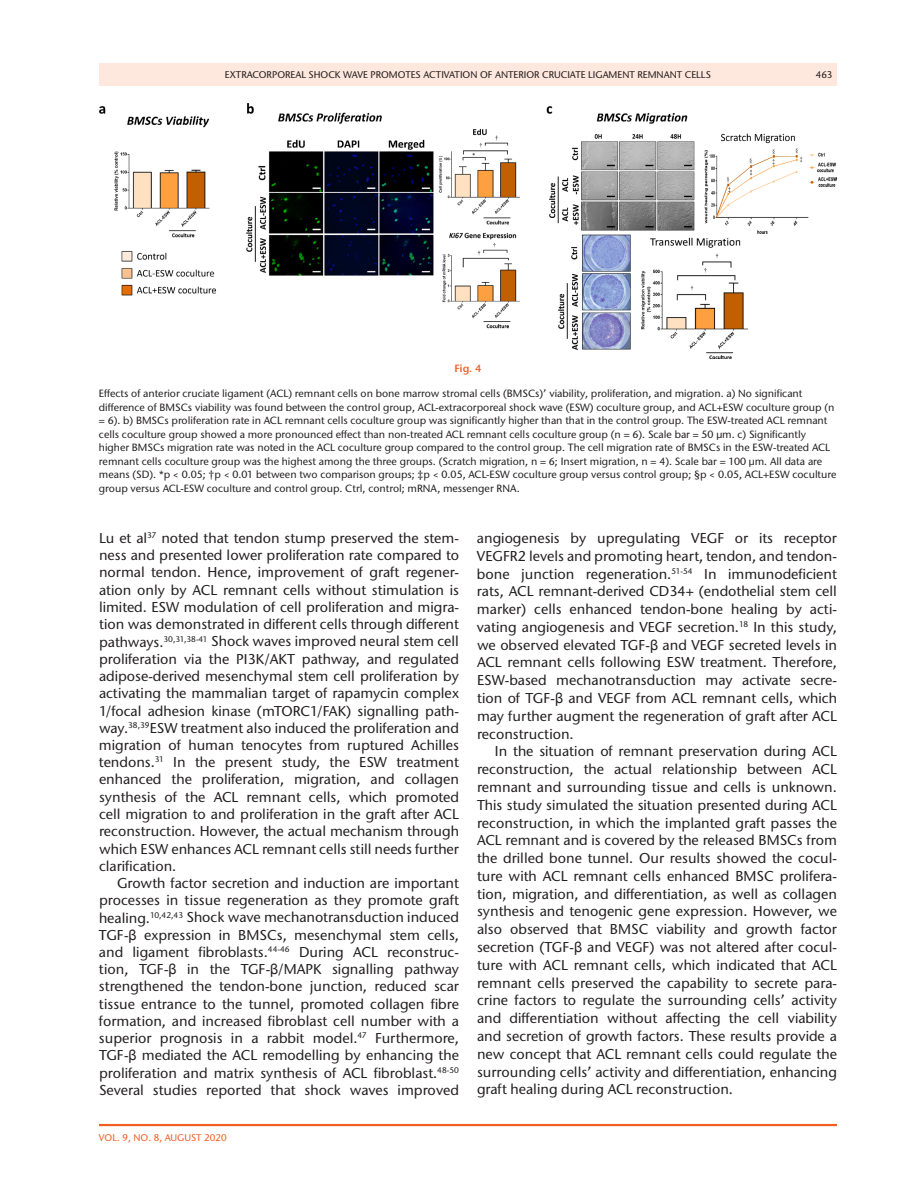
<style>
.page{position:relative;width:918px;height:1188px;background:#fff}
.page>*{position:absolute;margin:0;border:0;box-sizing:border-box;transform-origin:0 0}
.t1{font:500 14.25px/17.2px "Stone Sans ITC Pro";color:#231f20;text-align:justify}
.t2{font:500 10.5px/13.5px "Stone Sans ITC Pro";color:#231f20}
.t3{font:600 10.5px "Stone Sans ITC Pro";color:#f15f23}
.t4{font:500 9.75px "Stone Sans ITC Pro";color:#231f20}
.t5{font:500 9.75px "Stone Sans ITC Pro";color:#f15f23}
.s1{font-family:"Arial Unicode MS";font-weight:400}
</style>
<div class="page">
<hr style="left:99px;top:1124px;width:738px;height:2px;background:#f15f23">
<div style="left:99px;top:63px;width:738px;height:23px;background:#fee7dc"></div>
<img style="left:99px;top:104px;width:738px;height:254px">
<p class="t4" style="left:225px;top:68px;width:488px">EXTRACORPOREAL SHOCK WAVE PROMOTES ACTIVATION OF ANTERIOR CRUCIATE LIGAMENT REMNANT CELLS</p>
<p class="t4" style="left:816px;top:68px;width:18px">463</p>
<p class="t3" style="left:454px;top:362px;width:29px">Fig. 4</p>
<p class="t2" style="left:99px;top:387px;width:739px">Effects of anterior cruciate ligament (ACL) remnant cells on bone marrow stromal cells (BMSCs)’ viability, proliferation, and migration. a) No significant difference of BMSCs viability was found between the control group, ACL-extracorporeal shock wave (ESW) coculture group, and ACL+ESW coculture group (n = 6). b) BMSCs proliferation rate in ACL remnant cells coculture group was significantly higher than that in the control group. The ESW-treated ACL remnant cells coculture group showed a more pronounced effect than non-treated ACL remnant cells coculture group (n = 6). Scale bar = 50 μm. c) Significantly higher BMSCs migration rate was noted in the ACL coculture group compared to the control group. The cell migration rate of BMSCs in the ESW-treated ACL remnant cells coculture group was the highest among the three groups. (Scratch migration, n = 6; Insert migration, n = 4). Scale bar = 100 μm. All data are means (SD). *p &lt; 0.05; †p &lt; 0.01 between two comparison groups; ‡p &lt; 0.05, ACL-ESW coculture group versus control group; §p &lt; 0.05, ACL+ESW coculture group versus ACL-ESW coculture and control group. Ctrl, control; mRNA, messenger RNA.</p>
<p class="t1" style="left:99px;top:529px;width:362px">Lu et al<sup>37</sup> noted that tendon stump preserved the stem&shy;ness and presented lower proliferation rate compared to normal tendon. Hence, improvement of graft regener&shy;ation only by ACL remnant cells without stimulation is limited. ESW modulation of cell proliferation and migra&shy;tion was demonstrated in different cells through different pathways.<sup>30,31,38-41</sup> Shock waves improved neural stem cell proliferation via the PI3K/AKT pathway, and regulated adipose-derived mesenchymal stem cell proliferation by activating the mammalian target of rapamycin complex 1/focal adhesion kinase (mTORC1/FAK) signalling path&shy;way.<sup>38,39</sup>ESW treatment also induced the proliferation and migration of human tenocytes from ruptured Achilles tendons.<sup>31</sup> In the present study, the ESW treatment enhanced the proliferation, migration, and collagen synthesis of the ACL remnant cells, which promoted cell migration to and proliferation in the graft after ACL reconstruction. However, the actual mechanism through which ESW enhances ACL remnant cells still needs further clarification.</p>
<p class="t1" style="left:99px;top:874px;width:362px;text-indent:18px">Growth factor secretion and induction are important processes in tissue regeneration as they promote graft healing.<sup>10,42,43</sup> Shock wave mechanotransduction induced TGF-<span class="s1">β</span> expression in BMSCs, mesenchymal stem cells, and ligament fibroblasts.<sup>44-46</sup> During ACL reconstruc&shy;tion, TGF-<span class="s1">β</span> in the TGF-<span class="s1">β</span>/MAPK signalling pathway strengthened the tendon-bone junction, reduced scar tissue entrance to the tunnel, promoted collagen fibre formation, and increased fibroblast cell number with a superior prognosis in a rabbit model.<sup>47</sup> Furthermore, TGF-<span class="s1">β</span> mediated the ACL remodelling by enhancing the proliferation and matrix synthesis of ACL fibroblast.<sup>48-50<br></sup>Several studies reported that shock waves improved</p>
<p class="t1" style="left:477px;top:529px;width:362px;line-height:17.9px">angiogenesis by upregulating VEGF or its receptor VEGFR2 levels and promoting heart, tendon, and tendon&shy;bone junction regeneration.<sup>51-54</sup> In immunodeficient rats, ACL remnant-derived CD34+ (endothelial stem cell marker) cells enhanced tendon-bone healing by acti&shy;vating angiogenesis and VEGF secretion.<sup>18</sup> In this study, we observed elevated TGF-<span class="s1">β</span> and VEGF secreted levels in ACL remnant cells following ESW treatment. Therefore, ESW-based mechanotransduction may activate secre&shy;tion of TGF-<span class="s1">β</span> and VEGF from ACL remnant cells, which may further augment the regeneration of graft after ACL reconstruction.</p>
<p class="t1" style="left:477px;top:742px;width:362px;line-height:17.9px;text-indent:18px">In the situation of remnant preservation during ACL reconstruction, the actual relationship between ACL remnant and surrounding tissue and cells is unknown.<br>This study simulated the situation presented during ACL reconstruction, in which the implanted graft passes the ACL remnant and is covered by the released BMSCs from the drilled bone tunnel. Our results showed the cocul&shy;ture with ACL remnant cells enhanced BMSC prolifera&shy;tion, migration, and differentiation, as well as collagen synthesis and tenogenic gene expression. However, we also observed that BMSC viability and growth factor secretion (TGF-<span class="s1">β</span> and VEGF) was not altered after cocul&shy;ture with ACL remnant cells, which indicated that ACL remnant cells preserved the capability to secrete para&shy;crine factors to regulate the surrounding cells’ activity and differentiation without affecting the cell viability and secretion of growth factors. These results provide a new concept that ACL remnant cells could regulate the surrounding cells’ activity and differentiation, enhancing graft healing during ACL reconstruction.</p>
<p class="t5" style="left:99px;top:1132px;width:129px">VOL. 9, NO. 8, AUGUST 2020</p>
</div>
